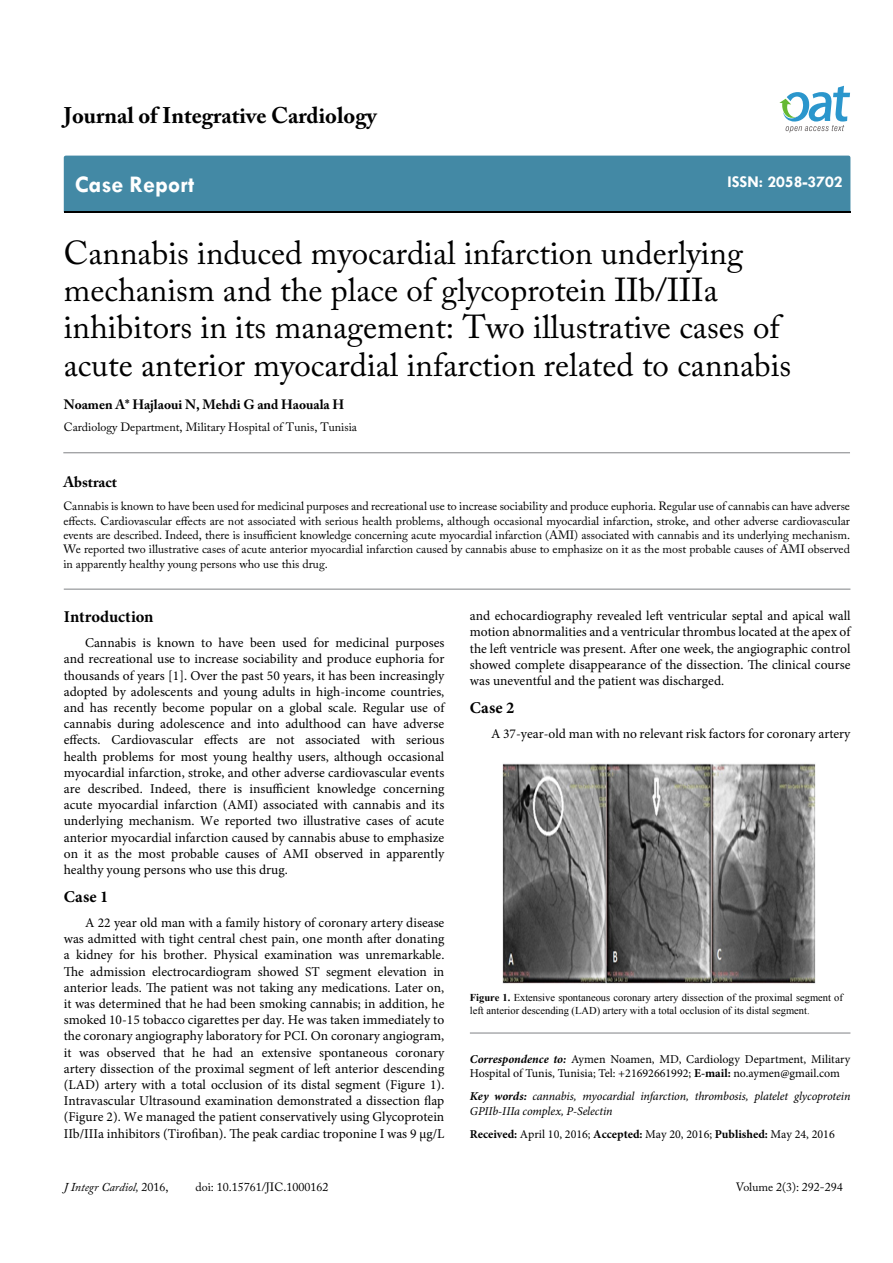
<style>
.page{position:relative;width:893px;height:1263px;background:#fff}
.page>*{position:absolute;margin:0;border:0;box-sizing:border-box;transform-origin:0 0}
.t1{font:33px/37.5px "Adobe Caslon Pro";color:#000}
.t2{font:700 24px "Tw Cen";color:#fff}
.t3{font:700 22.5px "Adobe Caslon Pro";color:#000}
.t4{font:700 16.5px "Minion Pro";letter-spacing:.005em;color:#000}
.t5{font:700 16.5px "Tw Cen";color:#fff}
.t6{font:700 15px "Adobe Caslon Pro";color:#000}
.t7{font:13.5px/16.2px "Minion Pro";color:#000;text-align:justify}
.t8{font:700 13.5px "Adobe Caslon Pro";color:#000}
.t9{font:12px/14.4px "Adobe Caslon Pro";color:#000;text-align:justify}
.t10{font:12px/14.4px "Minion Pro";color:#000}
.t11{font:italic 12px/14.4px "Minion Pro";letter-spacing:-.01em;color:#000}
.t12{font:italic 12px "Adobe Caslon Pro";color:#000}
.t13{font:10.5px/13.5px "Times New Roman";color:#000}
.s1{font-weight:700}
.s2{font-weight:700;font-style:italic}
.s3{font-style:normal}
</style>
<div class="page">
<div style="left:64px;top:156px;width:786px;height:56px;background:#4389a5"></div>
<svg style="left:779px;top:86px;width:71px;height:47px"></svg>
<hr style="left:63px;top:452px;width:787px;height:1px;background:#808285">
<hr style="left:64px;top:589px;width:786px;height:1px;background:#808285">
<hr style="left:470px;top:1033px;width:380px;height:1px;background:#808285">
<img style="left:503px;top:763px;width:313px;height:221px">
<h3 class="t3" style="left:64px;top:102px;width:314px">Journal of Integrative Cardiology</h3>
<h2 class="t2" style="left:75px;top:170px;width:121px">Case Report</h2>
<p class="t5" style="left:727px;top:172px;width:117px">ISSN: 2058-3702</p>
<h1 class="t1" style="left:64px;top:233px;width:729px">Cannabis induced myocardial infarction underlying mechanism and the place of glycoprotein IIb/IIIa inhibitors in its management: Two illustrative cases of acute anterior myocardial infarction related to cannabis</h1>
<p class="t8" style="left:64px;top:397px;width:282px">Noamen A* Hajlaoui N, Mehdi G and Haouala H</p>
<p class="t9" style="left:64px;top:420px;width:295px">Cardiology Department, Military Hospital of Tunis, Tunisia</p>
<p class="t6" style="left:63px;top:473px;width:55px">Abstract</p>
<p class="t9" style="left:63px;top:499px;width:788px">Cannabis is known to have been used for medicinal purposes and recreational use to increase sociability and produce euphoria. Regular use of cannabis can have adverse effects. Cardiovascular effects are not associated with serious health problems, although occasional myocardial infarction, stroke, and other adverse cardiovascular events are described. Indeed, there is insufficient knowledge concerning acute myocardial infarction (AMI) associated with cannabis and its underlying mechanism.<br>We reported two illustrative cases of acute anterior myocardial infarction caused by cannabis abuse to emphasize on it as the most probable causes of AMI observed in apparently healthy young persons who use this drug.</p>
<p class="t4" style="left:64px;top:605px;width:91px">Introduction</p>
<p class="t7" style="left:64px;top:635px;width:382px;text-indent:21px">Cannabis is known to have been used for medicinal purposes and recreational use to increase sociability and produce euphoria for thousands of years [1]. Over the past 50 years, it has been increasingly adopted by adolescents and young adults in high-income countries, and has recently become popular on a global scale. Regular use of cannabis during adolescence and into adulthood can have adverse effects. Cardiovascular effects are not associated with serious health problems for most young healthy users, although occasional myocardial infarction, stroke, and other adverse cardiovascular events are described. Indeed, there is insufficient knowledge concerning acute myocardial infarction (AMI) associated with cannabis and its underlying mechanism. We reported two illustrative cases of acute anterior myocardial infarction caused by cannabis abuse to emphasize on it as the most probable causes of AMI observed in apparently healthy young persons who use this drug.</p>
<p class="t4" style="left:64px;top:885px;width:46px">Case 1</p>
<p class="t7" style="left:64px;top:915px;width:382px;text-indent:21px">A 22 year old man with a family history of coronary artery disease was admitted with tight central chest pain, one month after donating a kidney for his brother. Physical examination was unremarkable.<br>The admission electrocardiogram showed ST segment elevation in anterior leads. The patient was not taking any medications. Later on, it was determined that he had been smoking cannabis; in addition, he smoked 10-15 tobacco cigarettes per day. He was taken immediately to the coronary angiography laboratory for PCI. On coronary angiogram, it was observed that he had an extensive spontaneous coronary artery dissection of the proximal segment of left anterior descending (LAD) artery with a total occlusion of its distal segment (Figure 1).<br>Intravascular Ultrasound examination demonstrated a dissection flap (Figure 2). We managed the patient conservatively using Glycoprotein IIb/IIIa inhibitors (Tirofiban). The peak cardiac troponine I was 9 µg/L</p>
<p class="t7" style="left:470px;top:608px;width:382px">and echocardiography revealed left ventricular septal and apical wall motion abnormalities and a ventricular thrombus located at the apex of the left ventricle was present. After one week, the angiographic control showed complete disappearance of the dissection. The clinical course was uneventful and the patient was discharged.</p>
<p class="t4" style="left:470px;top:696px;width:46px">Case 2</p>
<p class="t7" style="left:491px;top:726px;width:361px">A 37-year-old man with no relevant risk factors for coronary artery</p>
<p class="t13" style="left:470px;top:990px;width:375px"><span class="s1">Figure 1.</span> Extensive spontaneous coronary artery dissection of the proximal segment of left anterior descending (LAD) artery with a total occlusion of its distal segment.</p>
<p class="t10" style="left:470px;top:1052px;width:382px"><span class="s2">Correspondence to:</span> Aymen Noamen, MD, Cardiology Department, Military<br>Hospital of Tunis, Tunisia; Tel: +21692661992; <span class="s1">E-mail:</span> no.aymen@gmail.com</p>
<p class="t11" style="left:470px;top:1089px;width:382px"><span class="s1">Key words:</span> cannabis, myocardial infarction, thrombosis, platelet glycoprotein<br>GPIIb-IIIa complex, P-Selectin</p>
<p class="t10" style="left:470px;top:1127px;width:366px"><span class="s1">Received:</span> April 10, 2016; <span class="s1">Accepted:</span> May 20, 2016; <span class="s1">Published:</span> May 24, 2016</p>
<p class="t12" style="left:64px;top:1179px;width:106px">J Integr Cardiol, <span class="s3">2016,</span></p>
<p class="t9" style="left:196px;top:1179px;width:134px">doi: 10.15761/JIC.1000162</p>
<p class="t9" style="left:736px;top:1180px;width:108px">Volume 2(3): 292-294</p>
</div>
